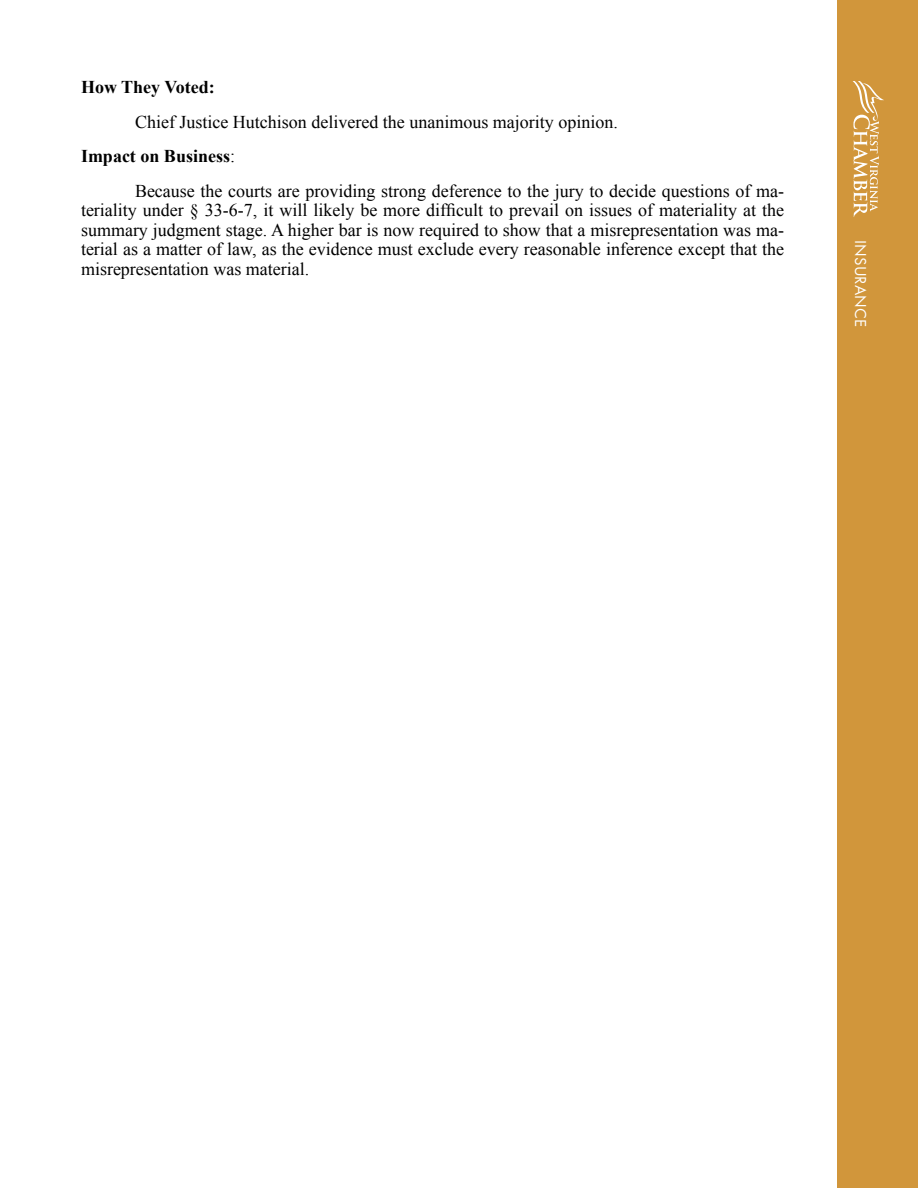
<style>
.page{position:relative;width:918px;height:1188px;background:#fff}
.page>*{position:absolute;margin:0;border:0;box-sizing:border-box;transform-origin:0 0}
.t1{font:18px/19.5px "Times New Roman";color:#000}
.t2{font:700 18px "Times New Roman";color:#000}
.t3{font:16.5px "Futura PT";letter-spacing:.01em;color:#fff}
.s1{font-weight:700}
</style>
<div class="page">
<div style="left:837px;top:0;width:81px;height:1188px;background:#d1963b"></div>
<svg style="left:853px;top:81px;width:31px;height:136px"></svg>
<p class="t2" style="left:81px;top:75px;width:135px">How They Voted:</p>
<p class="t1" style="left:81px;top:104px;width:538px;line-height:34.5px;text-indent:54px">Chief Justice Hutchison delivered the unanimous majority opinion.<br><span class="s1">Impact on Business</span>:</p>
<p class="t1" style="left:81px;top:181px;width:705px;text-align:justify;text-indent:54px">Because the courts are providing strong deference to the jury to decide questions of ma&shy;teriality under § 33-6-7, it will likely be more difficult to prevail on issues of materiality at the summary judgment stage. A higher bar is now required to show that a misrepresentation was ma&shy;terial as a matter of law, as the evidence must exclude every reasonable inference except that the misrepresentation was material.</p>
<p class="t3" style="left:871px;top:240px;width:89px;rotate:90deg">INSURANCE</p>
</div>
